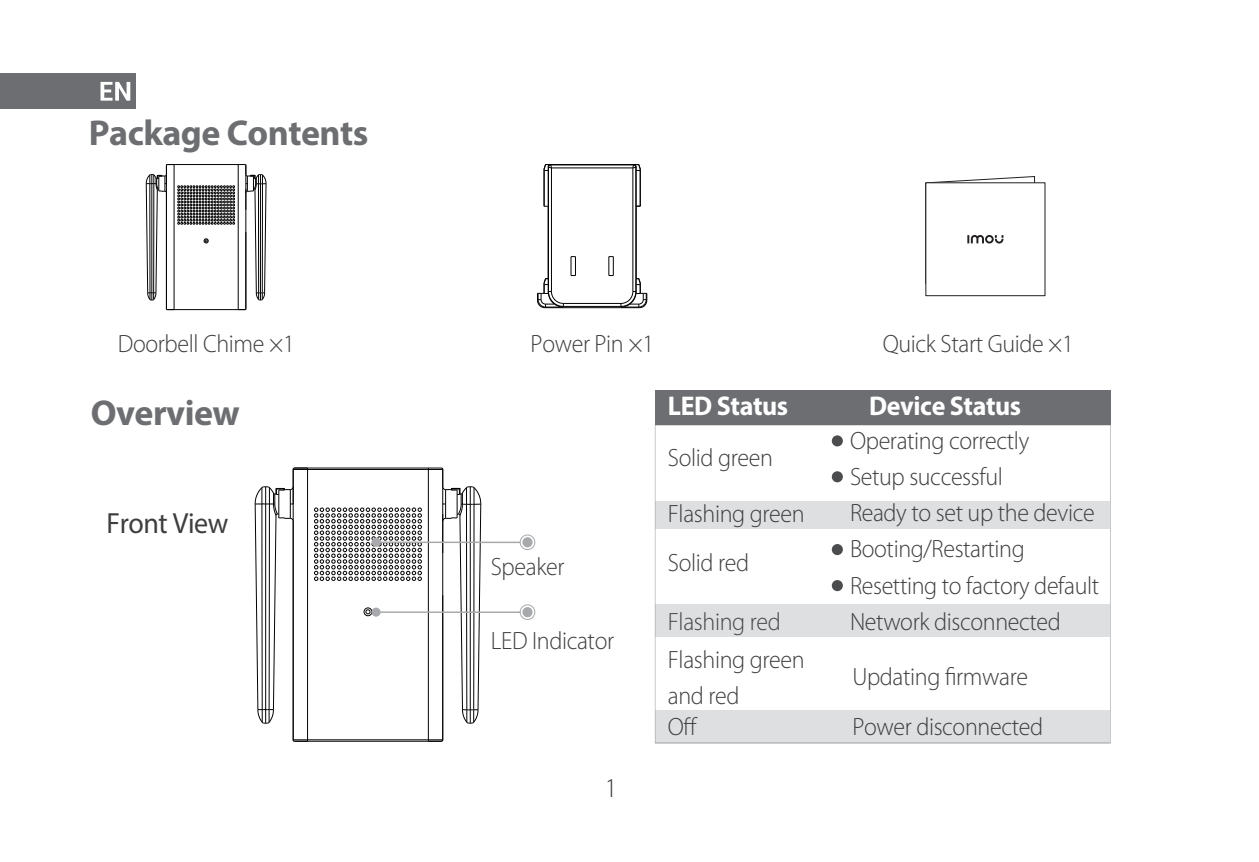
<style>
.page{position:relative;width:1259px;height:862px;background:#fff}
.page>*{position:absolute;margin:0;border:0;box-sizing:border-box;transform-origin:0 0}
.t1{font:700 36px "Myriad Pro";letter-spacing:-.015em;color:#6d6e71}
.t2{font:29.2px "Myriad Pro";letter-spacing:-.015em;color:#3e3e3f;scale:.96 1}
.t3{font:700 27.2px "Myriad Pro";letter-spacing:-.015em;color:#fff;scale:.96 1}
.t4{font:300 27.2px "Myriad Pro";color:#3e3e3f;scale:.96 1}
.t5{font:300 25.2px/36px "Myriad Pro";letter-spacing:-.015em;color:#3e3e3f;scale:.96 1}
.t6{font:300 25.2px "Myriad Pro";letter-spacing:-.015em;color:#464748;scale:.96 1}
</style>
<div class="page">
<div style="left:0;top:74px;width:135px;height:35px;background:#6d6e71"></div>
<svg style="left:100px;top:82px;width:30px;height:19px"></svg>
<hr style="left:167px;top:309px;width:78px;height:1px;background:#030303">
<hr style="left:173px;top:164px;width:2px;height:146px;background:#030303">
<hr style="left:237px;top:164px;width:2px;height:146px;background:#030303">
<hr style="left:167px;top:164px;width:78px;height:1px;background:#030303">
<hr style="left:166px;top:193px;width:1px;height:116px;background:#030303">
<hr style="left:245px;top:232px;width:1px;height:77px;background:#030303">
<svg style="left:245px;top:164px;width:21px;height:137px"></svg>
<svg style="left:146px;top:164px;width:89px;height:137px"></svg>
<hr style="left:307px;top:468px;width:1px;height:273px;background:#030303">
<hr style="left:293px;top:469px;width:150px;height:1px;background:#030303">
<hr style="left:295px;top:467px;width:146px;height:2px;background:#030303">
<hr style="left:292px;top:469px;width:2px;height:35px;background:#030303">
<svg style="left:293px;top:467px;width:14px;height:2px"></svg>
<svg style="left:428px;top:467px;width:53px;height:36px"></svg>
<svg style="left:292px;top:503px;width:627px;height:241px"></svg>
<svg style="left:255px;top:484px;width:39px;height:240px"></svg>
<div style="left:925px;top:182px;width:120px;height:114px;background:#fff;border:1px solid #231f20"></div>
<svg style="left:925px;top:176px;width:110px;height:108px"></svg>
<svg style="left:570px;top:256px;width:6px;height:20px"></svg>
<svg style="left:608px;top:256px;width:6px;height:20px"></svg>
<hr style="left:545px;top:307px;width:94px;height:1px;background:#030303">
<hr style="left:563px;top:306px;width:58px;height:1px;background:#030303">
<hr style="left:563px;top:303px;width:58px;height:1px;background:#030303">
<hr style="left:543px;top:170px;width:2px;height:36px;background:#030303">
<hr style="left:547px;top:206px;width:2px;height:73px;background:#030303">
<hr style="left:547px;top:170px;width:2px;height:36px;background:#030303">
<hr style="left:551px;top:168px;width:1px;height:123px;background:#030303">
<hr style="left:632px;top:168px;width:1px;height:123px;background:#030303">
<hr style="left:635px;top:170px;width:2px;height:36px;background:#030303">
<hr style="left:635px;top:206px;width:2px;height:73px;background:#030303">
<hr style="left:639px;top:169px;width:2px;height:37px;background:#030303">
<hr style="left:551px;top:167px;width:82px;height:2px;background:#030303">
<hr style="left:551px;top:164px;width:82px;height:2px;background:#030303">
<svg style="left:632px;top:164px;width:9px;height:7px"></svg>
<svg style="left:620px;top:278px;width:27px;height:30px"></svg>
<svg style="left:537px;top:278px;width:27px;height:30px"></svg>
<svg style="left:543px;top:164px;width:9px;height:7px"></svg>
<hr style="left:378px;top:541px;width:142px;height:2px;background:#a8a9ad">
<div style="left:520px;top:534px;width:15px;height:16px;border:1px solid #a8a9ad;border-radius:50%"></div>
<div style="left:522px;top:537px;width:10px;height:10px;background:#a8a9ad;border-radius:50%"></div>
<div style="left:371px;top:538px;width:9px;height:9px;background:#a8a9ad;border-radius:50%"></div>
<hr style="left:380px;top:611px;width:140px;height:2px;background:#a8a9ad">
<div style="left:520px;top:604px;width:15px;height:16px;border:1px solid #a8a9ad;border-radius:50%"></div>
<div style="left:522px;top:607px;width:10px;height:10px;background:#a8a9ad;border-radius:50%"></div>
<div style="left:371px;top:607px;width:9px;height:9px;background:#a8a9ad;border-radius:50%"></div>
<svg style="left:655px;top:425px;width:455px;height:318px"></svg>
<div style="left:655px;top:390px;width:455px;height:35px;background:#6d6e71"></div>
<div style="left:832px;top:435px;width:11px;height:11px;background:#4b4c4d;border-radius:50%"></div>
<div style="left:832px;top:471px;width:11px;height:11px;background:#4b4c4d;border-radius:50%"></div>
<div style="left:832px;top:544px;width:11px;height:11px;background:#4b4c4d;border-radius:50%"></div>
<div style="left:832px;top:580px;width:11px;height:11px;background:#4b4c4d;border-radius:50%"></div>
<h1 class="t1" style="left:89px;top:119px;width:281px">Package Contents</h1>
<p class="t5" style="left:118px;top:327px;width:186px">Doorbell Chime ×1</p>
<p class="t5" style="left:530px;top:327px;width:130px">Power Pin ×1</p>
<h1 class="t1" style="left:91px;top:399px;width:151px">Overview</h1>
<p class="t2" style="left:107px;top:512px;width:129px">Front View</p>
<p class="t5" style="left:491px;top:550px;width:78px">Speaker</p>
<p class="t5" style="left:491px;top:625px;width:130px">LED Indicator</p>
<p class="t4" style="left:605px;top:778px;width:15px">1</p>
<p class="t5" style="left:883px;top:327px;width:201px">Quick Start Guide ×1</p>
<p class="t3" style="left:668px;top:395px;width:127px">LED Status</p>
<p class="t3" style="left:869px;top:395px;width:160px">Device Status</p>
<p class="t5" style="left:850px;top:425px;width:261px">Operating correctly<br>Setup successful<br>Ready to set up the device<br>Booting/Restarting<br>Resetting to factory default<br>Network disconnected</p>
<p class="t5" style="left:668px;top:441px;width:111px">Solid green</p>
<p class="t5" style="left:668px;top:497px;width:144px">Flashing green</p>
<p class="t5" style="left:668px;top:546px;width:86px">Solid red</p>
<p class="t6" style="left:668px;top:611px;width:119px">Flashing red</p>
<p class="t5" style="left:668px;top:644px;width:144px">Flashing green and red</p>
<p class="t5" style="left:668px;top:710px;width:33px">Off</p>
<p class="t5" style="left:852px;top:653px;width:200px;line-height:50px">Updating firmware<br>Power disconnected</p>
</div>
